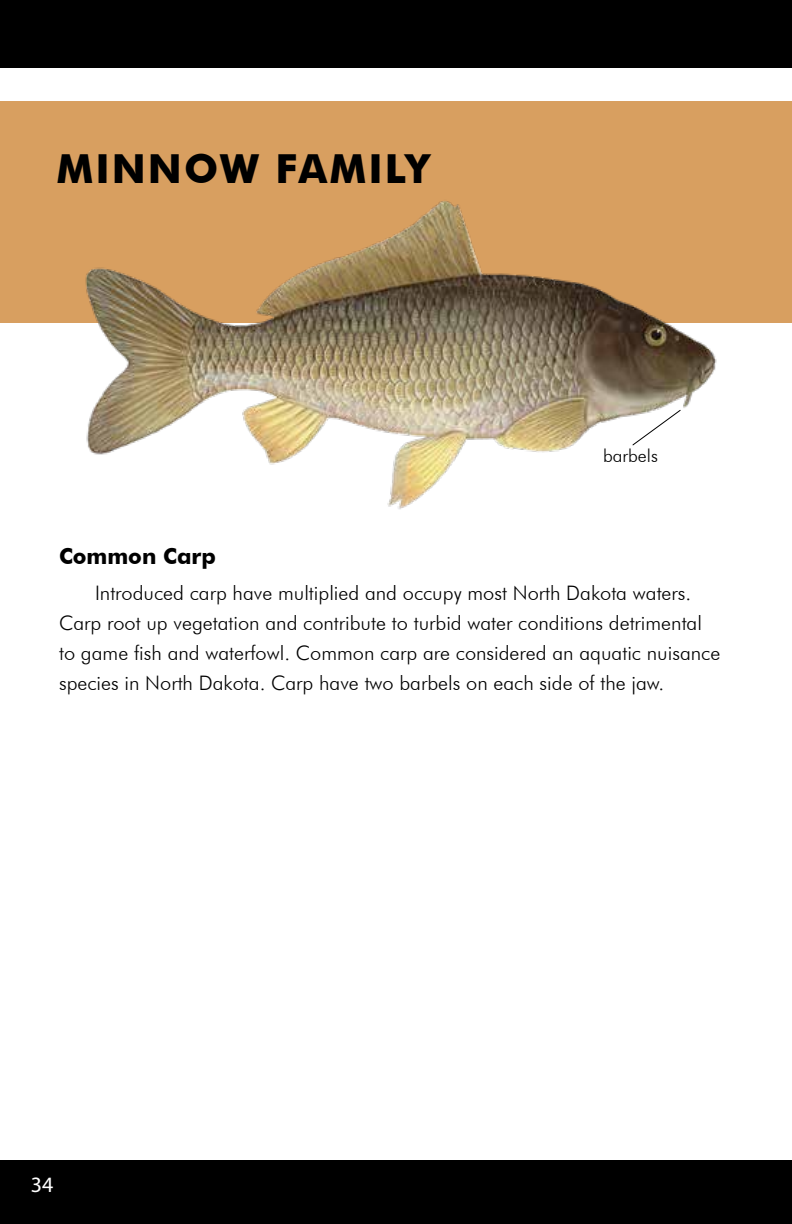
<style>
.page{position:relative;width:792px;height:1224px;background:#fff}
.page>*{position:absolute;margin:0;border:0;box-sizing:border-box;transform-origin:0 0}
.t1{font:700 40px "Futura BT";letter-spacing:.05em;color:#000}
.t2{font:700 22px "Futura BT";color:#000}
.t3{font:22px "Myriad Pro";color:#fff}
.t4{font:300 20px/30px "Futura BT";color:#000}
.t5{font:300 18px "Futura BT";color:#000}
</style>
<div class="page">
<div style="left:0;top:101px;width:792px;height:221px;background:#d89f60"></div>
<div style="left:0;top:0;width:792px;height:68px;background:#000"></div>
<div style="left:0;top:1160px;width:792px;height:64px;background:#000"></div>
<img style="left:42px;top:201px;width:708px;height:308px">
<svg style="left:632px;top:409px;width:50px;height:37px"></svg>
<h1 class="t1" style="left:56px;top:144px;width:375px">MINNOW FAMILY</h1>
<p class="t5" style="left:603px;top:445px;width:56px">barbels</p>
<p class="t2" style="left:59px;top:543px;width:158px">Common Carp</p>
<p class="t4" style="left:59px;top:578px;width:663px;text-indent:36px">Introduced carp have multiplied and occupy most North Dakota waters.<br>Carp root up vegetation and contribute to turbid water conditions detrimental to game fish and waterfowl. Common carp are considered an aquatic nuisance species in North Dakota. Carp have two barbels on each side of the jaw.</p>
<p class="t3" style="left:31px;top:1171px;width:24px">34</p>
</div>
